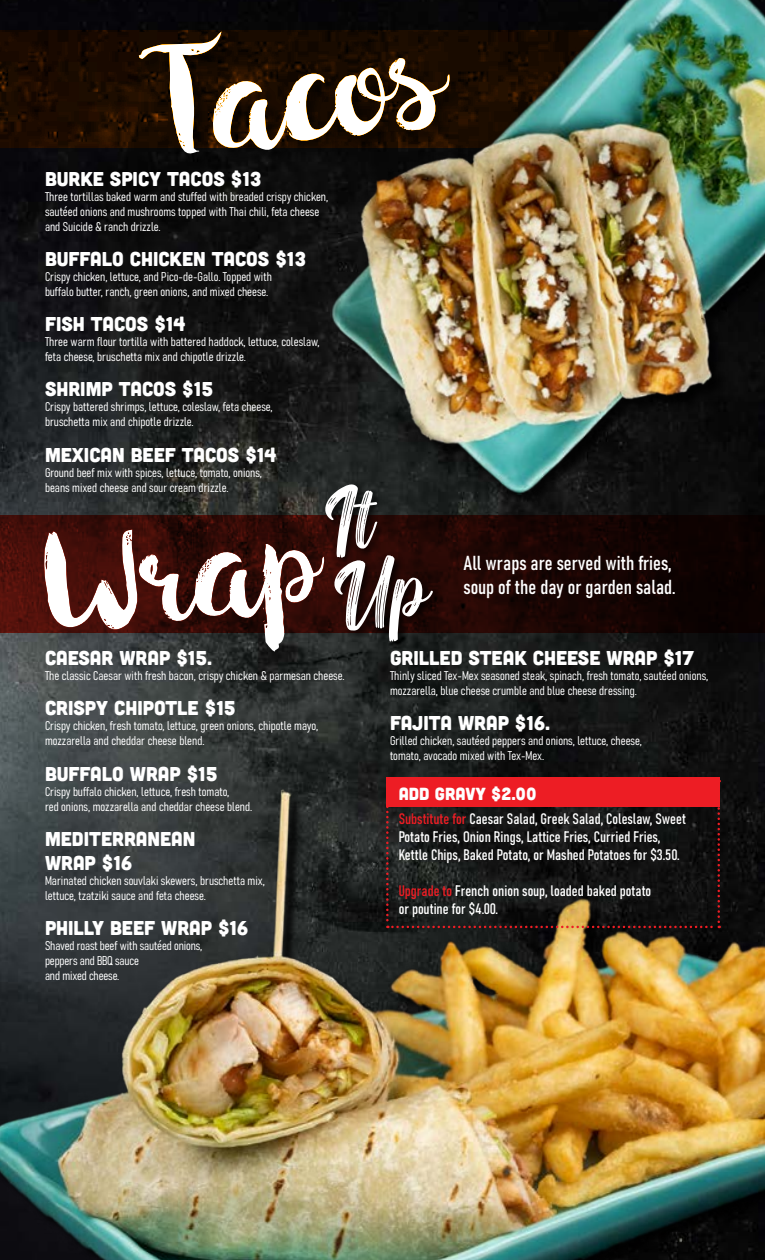
<style>
.page{position:relative;width:765px;height:1260px;background:#fff}
.page>*{position:absolute;margin:0;border:0;box-sizing:border-box;transform-origin:0 0}
.t1{font:183.38px "hollicdemo";color:#fff}
.t2{font:175.5px "hollicdemo";color:#fff}
.t3{font:84.38px/75.1px "Blackout";color:#fff}
.t4{font:20px/24px "Cubano";color:#fff}
.t5{font:20px/24px "Bahnschrift";color:#fff}
.t6{font:17.5px "Cubano";color:#fff}
.t7{font:15px/18px "Bahnschrift";color:#fff}
.t8{font:12.5px/15px "Bahnschrift";color:#fff}
.s1{color:#ed1d24}
</style>
<div class="page">
<img style="left:0;top:0;width:765px;height:762px">
<img style="left:0;top:762px;width:765px;height:498px">
<div style="left:141px;top:34px;width:325px;height:135px;background:#0a0a0a"></div>
<svg style="left:0;top:30px;width:321px;height:118px;fill:#190b00"></svg>
<svg style="left:0;top:515px;width:765px;height:117px;background:#290805"></svg>
<div style="left:322px;top:481px;width:121px;height:171px;background:#000;opacity:.75"></div>
<svg style="left:386px;top:780px;width:334px;height:148px;background:#1b1917"></svg>
<img style="left:321px;top:0;width:444px;height:508px">
<div style="left:386px;top:777px;width:333px;height:30px;background:#ed1d24"></div>
<h1 class="t1" style="left:157px;top:36px;width:278px;rotate:-6deg">Tacos</h1>
<h3 class="t4" style="left:45px;top:166px;width:218px">BURKE SPICY TACOS $13</h3>
<p class="t8" style="left:45px;top:188px;width:285px">Three tortillas baked warm and stuffed with breaded crispy chicken, sautéed onions and mushrooms topped with Thai chili, feta cheese and Suicide &amp; ranch drizzle.</p>
<h3 class="t4" style="left:45px;top:246px;width:263px">BUFFALO CHICKEN TACOS $13</h3>
<p class="t8" style="left:45px;top:268px;width:228px">Crispy chicken, lettuce, and Pico-de-Gallo. Topped with buffalo butter, ranch, green onions, and mixed cheese.</p>
<h3 class="t4" style="left:45px;top:311px;width:142px">FISH TACOS $14</h3>
<p class="t8" style="left:45px;top:333px;width:276px">Three warm flour tortilla with battered haddock, lettuce, coleslaw, feta cheese, bruschetta mix and chipotle drizzle.</p>
<h3 class="t4" style="left:45px;top:376px;width:170px">SHRIMP TACOS $15</h3>
<p class="t8" style="left:45px;top:399px;width:229px">Crispy battered shrimps, lettuce, coleslaw, feta cheese, bruschetta mix and chipotle drizzle.</p>
<h3 class="t4" style="left:45px;top:442px;width:233px">MEXICAN BEEF TACOS $14</h3>
<p class="t8" style="left:45px;top:464px;width:219px">Ground beef mix with spices, lettuce, tomato, onions, beans mixed cheese and sour cream drizzle.</p>
<h3 class="t3" style="left:323px;top:494px;width:94px;rotate:-7deg">It<br>Up</h3>
<h2 class="t2" style="left:37px;top:520px;width:275px;rotate:-6deg">Wrap</h2>
<h3 class="t5" style="left:463px;top:550px;width:214px">All wraps are served with fries, soup of the day or garden salad.</h3>
<h3 class="t4" style="left:45px;top:645px;width:169px">CAESAR WRAP $15.</h3>
<p class="t8" style="left:45px;top:667px;width:301px">The classic Caesar with fresh bacon, crispy chicken &amp; parmesan cheese.</p>
<h3 class="t4" style="left:45px;top:695px;width:192px">CRISPY CHIPOTLE $15</h3>
<p class="t8" style="left:45px;top:718px;width:275px">Crispy chicken, fresh tomato, lettuce, green onions, chipotle mayo, mozzarella and cheddar cheese blend.</p>
<h3 class="t4" style="left:45px;top:761px;width:174px">BUFFALO WRAP $15</h3>
<p class="t8" style="left:45px;top:783px;width:209px">Crispy buffalo chicken, lettuce, fresh tomato,<br>red onions, mozzarella and cheddar cheese blend.</p>
<h3 class="t4" style="left:45px;top:826px;width:152px">MEDITERRANEAN<br>WRAP $16</h3>
<p class="t8" style="left:45px;top:872px;width:221px">Marinated chicken souvlaki skewers, bruschetta mix, lettuce, tzatziki sauce and feta cheese.</p>
<h3 class="t4" style="left:45px;top:915px;width:205px">PHILLY BEEF WRAP $16</h3>
<p class="t8" style="left:45px;top:937px;width:159px">Shaved roast beef with sautéed onions, peppers and BBQ sauce<br>and mixed cheese.</p>
<h3 class="t4" style="left:390px;top:645px;width:305px">GRILLED STEAK CHEESE WRAP $17</h3>
<p class="t8" style="left:390px;top:667px;width:320px">Thinly sliced Tex-Mex seasoned steak, spinach, fresh tomato, sautéed onions, mozzarella, blue cheese crumble and blue cheese dressing.</p>
<h3 class="t4" style="left:390px;top:710px;width:161px">FAJITA WRAP $16.</h3>
<p class="t8" style="left:390px;top:733px;width:253px">Grilled chicken, sautéed peppers and onions, lettuce, cheese, tomato, avocado mixed with Tex-Mex.</p>
<h3 class="t6" style="left:399px;top:783px;width:139px">ADD GRAVY $2.00</h3>
<p class="t7" style="left:399px;top:809px;width:289px"><span class="s1">Substitute for</span> Caesar Salad, Greek Salad, Coleslaw, Sweet<br>Potato Fries, Onion Rings, Lattice Fries, Curried Fries,<br>Kettle Chips, Baked Potato, or Mashed Potatoes for $3.50.</p>
<p class="t7" style="left:399px;top:881px;width:254px"><span class="s1">Upgrade to</span> French onion soup, loaded baked potato or poutine for $4.00.</p>
</div>
